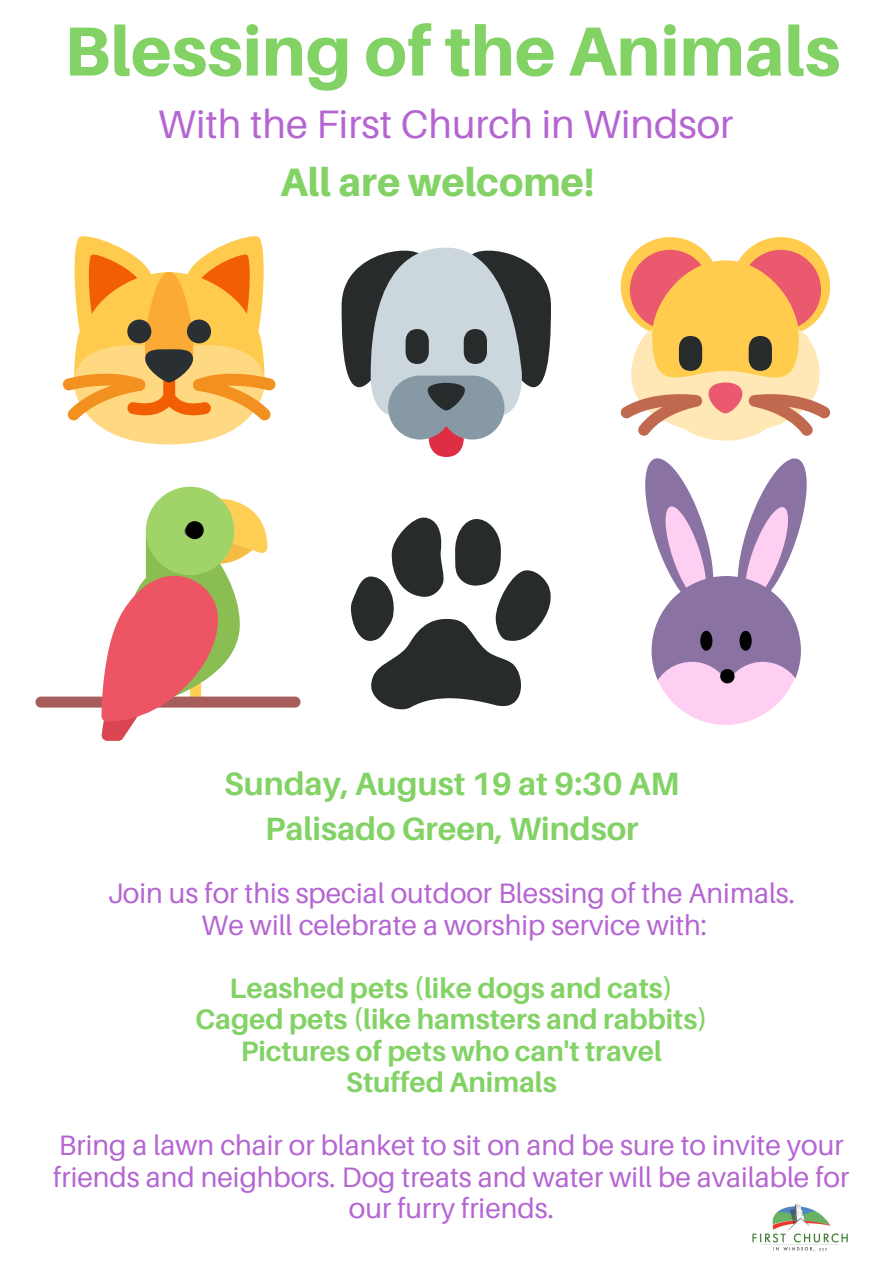
<style>
.page{position:relative;width:893px;height:1263px;background:#fff}
.page>*{position:absolute;margin:0;border:0;box-sizing:border-box;transform-origin:0 0}
.t1{font:800 69.53px "Aileron";color:#82d265}
.t2{font:39.75px "Aileron";color:#b565d2}
.t3{font:800 39.75px "Aileron";color:#82d265}
.t4{font:700 32.25px/45px "Aileron";color:#82d265;text-align:center}
.t5{font:28.12px/31.5px "Aileron";color:#b565d2;text-align:center}
.t6{font:700 28.12px/31.5px "Aileron";color:#82d265;text-align:center}
</style>
<div class="page">
<svg style="left:62px;top:236px;width:214px;height:208px"></svg>
<svg style="left:342px;top:248px;width:209px;height:209px"></svg>
<svg style="left:645px;top:458px;width:162px;height:267px"></svg>
<svg style="left:621px;top:237px;width:209px;height:204px"></svg>
<img style="left:752px;top:1203px;width:96px;height:48px">
<div style="left:35px;top:696px;width:265px;height:12px;background:#a85d5d;border-radius:6px"></div>
<div style="left:146px;top:487px;width:88px;height:88px;background:#a0d468;border-radius:50%"></div>
<svg style="left:101px;top:498px;width:166px;height:243px"></svg>
<svg style="left:351px;top:517px;width:200px;height:193px"></svg>
<h1 class="t1" style="left:64px;top:8px;width:778px">Blessing of the Animals</h1>
<h2 class="t2" style="left:158px;top:100px;width:576px">With the First Church in Windsor</h2>
<h2 class="t3" style="left:281px;top:157px;width:316px">All are welcome!</h2>
<p class="t4" style="left:224px;top:760px;width:457px">Sunday, August 19 at 9:30 AM<br>Palisado Green, Windsor</p>
<p class="t5" style="left:108px;top:877px;width:689px">Join us for this special outdoor Blessing of the Animals.<br>We will celebrate a worship service with:</p>
<p class="t6" style="left:195px;top:972px;width:514px">Leashed pets (like dogs and cats)<br>Caged pets (like hamsters and rabbits)<br>Pictures of pets who can't travel<br>Stuffed Animals</p>
<p class="t5" style="left:53px;top:1129px;width:797px">Bring a lawn chair or blanket to sit on and be sure to invite your friends and neighbors. Dog treats and water will be available for our furry friends.</p>
</div>
